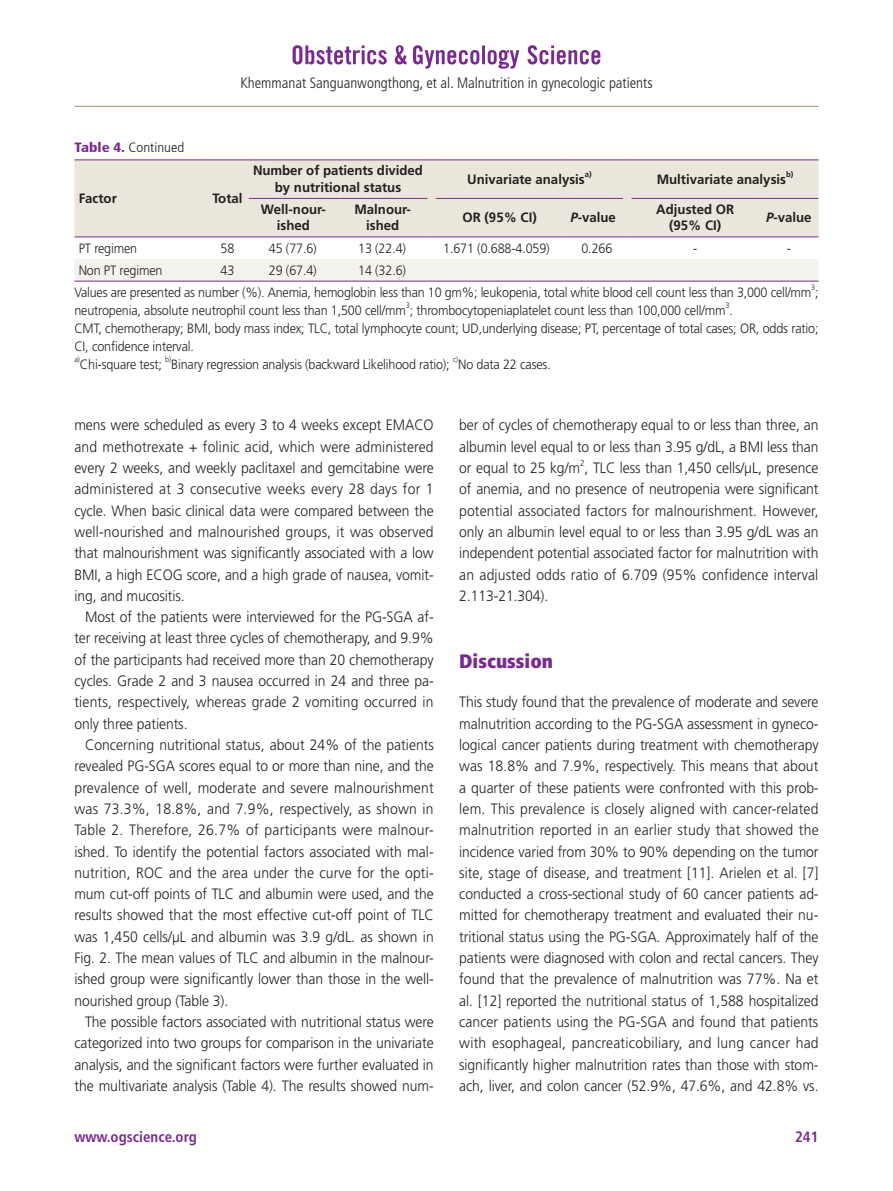
<style>
.page{position:relative;width:893px;height:1191px;background:#fff}
.page>*{position:absolute;margin:0;border:0;box-sizing:border-box;transform-origin:0 0}
.t1{font:900 condensed 19.5px "Frutiger LT Std";color:#792a91}
.t2{font:300 15px/21.3px "Frutiger LT Std";letter-spacing:-.005em;color:#231f20;text-align:justify;scale:.93 1}
.t3{font:300 condensed 15px "Frutiger LT Std";color:#231f20}
.t4{font:700 condensed 15px "Frutiger LT Std";color:#792a91}
.t5{font:300 13.5px/22.2px "Frutiger LT Std";letter-spacing:-.01em;color:#231f20;scale:.93 1}
.t6{font:700 13.5px/16.5px "Frutiger LT Std";color:#231f20;text-align:center}
.t7{font:300 condensed 13.5px "Frutiger LT Std";color:#231f20;scale:1.1 1}
.t8{font:300 8.7px "Frutiger LT Std";color:#231f20;scale:.93 1}
.t9{font:300 7.8px "Frutiger LT Std";color:#231f20;scale:.93 1}
.t10{font:700 7.8px "Frutiger LT Std";color:#231f20}
.s1{font-weight:900;color:#792a91}
.s2{font-style:italic}
</style>
<div class="page">
<hr style="left:74px;top:106px;width:745px;height:1px;background:#ad9676">
<svg style="left:527px;top:45px;width:73px;height:19px"></svg>
<svg style="left:413px;top:45px;width:106px;height:24px"></svg>
<svg style="left:293px;top:45px;width:114px;height:19px"></svg>
<div style="left:74px;top:160px;width:745px;height:76px;background:#ebe6db"></div>
<hr style="left:249px;top:198px;width:89px;height:1px;background:#792a91">
<hr style="left:338px;top:198px;width:89px;height:1px;background:#792a91">
<hr style="left:436px;top:198px;width:127px;height:1px;background:#792a91">
<hr style="left:563px;top:198px;width:60px;height:1px;background:#792a91">
<hr style="left:631px;top:198px;width:128px;height:1px;background:#792a91">
<hr style="left:759px;top:198px;width:60px;height:1px;background:#792a91">
<hr style="left:74px;top:159px;width:132px;height:1px;background:#792a91">
<hr style="left:249px;top:159px;width:89px;height:1px;background:#792a91">
<hr style="left:338px;top:159px;width:89px;height:1px;background:#792a91">
<hr style="left:436px;top:159px;width:127px;height:1px;background:#792a91">
<hr style="left:563px;top:159px;width:60px;height:1px;background:#792a91">
<hr style="left:631px;top:159px;width:128px;height:1px;background:#792a91">
<hr style="left:759px;top:159px;width:60px;height:1px;background:#792a91">
<hr style="left:74px;top:236px;width:132px;height:1px;background:#792a91">
<hr style="left:249px;top:236px;width:89px;height:1px;background:#792a91">
<hr style="left:338px;top:236px;width:89px;height:1px;background:#792a91">
<hr style="left:436px;top:236px;width:127px;height:1px;background:#792a91">
<hr style="left:563px;top:236px;width:60px;height:1px;background:#792a91">
<hr style="left:631px;top:236px;width:128px;height:1px;background:#792a91">
<hr style="left:759px;top:236px;width:60px;height:1px;background:#792a91">
<svg style="left:74px;top:259px;width:745px;height:23px;background:#efeae9"></svg>
<hr style="left:631px;top:281px;width:128px;height:1px;background:#792a91">
<hr style="left:759px;top:281px;width:60px;height:1px;background:#792a91">
<hr style="left:206px;top:159px;width:43px;height:1px;background:#792a91">
<hr style="left:206px;top:236px;width:43px;height:1px;background:#792a91">
<p class="t7" style="left:74px;top:139px;width:101px"><span class="s1">Table 4.</span> Continued</p>
<p class="t3" style="left:240px;top:74px;width:414px">Khemmanat Sanguanwongthong, et al. Malnutrition in gynecologic patients</p>
<p class="t6" style="left:79px;top:190px;width:40px">Factor</p>
<p class="t6" style="left:212px;top:190px;width:32px">Total</p>
<p class="t6" style="left:253px;top:162px;width:171px">Number of patients divided by nutritional status</p>
<p class="t6" style="left:467px;top:171px;width:119px">Univariate analysis</p>
<p class="t10" style="left:585px;top:170px;width:8px">a)</p>
<p class="t6" style="left:657px;top:171px;width:131px">Multivariate analysis</p>
<p class="t10" style="left:786px;top:170px;width:9px">b)</p>
<p class="t6" style="left:261px;top:201px;width:67px">Well-nour&shy;ished</p>
<p class="t6" style="left:354px;top:201px;width:58px">Malnour&shy;ished</p>
<p class="t6" style="left:462px;top:209px;width:76px">OR (95% CI)</p>
<p class="t6" style="left:570px;top:209px;width:47px"><span class="s2">P</span>-value</p>
<p class="t6" style="left:656px;top:201px;width:79px">Adjusted OR (95% CI)</p>
<p class="t6" style="left:766px;top:209px;width:47px"><span class="s2">P</span>-value</p>
<p class="t5" style="left:79px;top:237px;width:65px">PT regimen</p>
<p class="t5" style="left:221px;top:237px;width:16px">58</p>
<p class="t5" style="left:269px;top:237px;width:53px">45 (77.6)</p>
<p class="t5" style="left:358px;top:237px;width:53px">13 (22.4)</p>
<p class="t5" style="left:443px;top:237px;width:116px">1.671 (0.688-4.059)</p>
<p class="t5" style="left:581px;top:237px;width:35px">0.266</p>
<p class="t5" style="left:693px;top:237px;width:6px">-</p>
<p class="t5" style="left:787px;top:237px;width:6px">-</p>
<p class="t5" style="left:79px;top:259px;width:92px">Non PT regimen</p>
<p class="t5" style="left:221px;top:259px;width:16px">43</p>
<p class="t5" style="left:269px;top:259px;width:53px">29 (67.4)</p>
<p class="t5" style="left:74px;top:259px;width:802px;text-indent:284px">14 (32.6)<br>Values are presented as number (%). Anemia, hemoglobin less than 10 gm%; leukopenia, total white blood cell count less than 3,000 cell/mm ;</p>
<p class="t9" style="left:811px;top:283px;width:6px">3</p>
<p class="t9" style="left:406px;top:301px;width:6px">3</p>
<p class="t9" style="left:725px;top:301px;width:6px">3</p>
<p class="t5" style="left:74px;top:319px;width:802px;line-height:18px">CMT, chemotherapy; BMI, body mass index; TLC, total lymphocyte count; UD,underlying disease; PT, percentage of total cases; OR, odds ratio;<br>CI, confidence interval.</p>
<p class="t9" style="left:74px;top:355px;width:8px">a)</p>
<p class="t5" style="left:80px;top:353px;width:90px">Chi-square test;</p>
<p class="t9" style="left:165px;top:355px;width:8px">b)</p>
<p class="t5" style="left:171px;top:353px;width:301px">Binary regression analysis (backward Likelihood ratio);</p>
<p class="t9" style="left:453px;top:355px;width:7px">c)</p>
<p class="t5" style="left:458px;top:353px;width:101px">No data 22 cases.</p>
<p class="t5" style="left:74px;top:299px;width:709px">neutropenia, absolute neutrophil count less than 1,500 cell/mm ; thrombocytopeniaplatelet count less than 100,000 cell/mm .</p>
<p class="t2" style="left:74px;top:415px;width:388px">mens were scheduled as every 3 to 4 weeks except EMACO and methotrexate + folinic acid, which were administered every 2 weeks, and weekly paclitaxel and gemcitabine were administered at 3 consecutive weeks every 28 days for 1 cycle. When basic clinical data were compared between the well-nourished and malnourished groups, it was observed that malnourishment was significantly associated with a low BMI, a high ECOG score, and a high grade of nausea, vomit&shy;ing, and mucositis.</p>
<p class="t2" style="left:74px;top:606px;width:388px;text-indent:11px">Most of the patients were interviewed for the PG-SGA af&shy;ter receiving at least three cycles of chemotherapy, and 9.9% of the participants had received more than 20 chemotherapy cycles. Grade 2 and 3 nausea occurred in 24 and three pa&shy;tients, respectively, whereas grade 2 vomiting occurred in only three patients.</p>
<p class="t2" style="left:74px;top:734px;width:388px;text-indent:11px">Concerning nutritional status, about 24% of the patients revealed PG-SGA scores equal to or more than nine, and the prevalence of well, moderate and severe malnourishment was 73.3%, 18.8%, and 7.9%, respectively, as shown in Table 2. Therefore, 26.7% of participants were malnour&shy;ished. To identify the potential factors associated with mal&shy;nutrition, ROC and the area under the curve for the opti&shy;mum cut-off points of TLC and albumin were used, and the results showed that the most effective cut-off point of TLC was 1,450 cells/µL and albumin was 3.9 g/dL. as shown in Fig. 2. The mean values of TLC and albumin in the malnour&shy;ished group were significantly lower than those in the well&shy;nourished group (Table 3).</p>
<p class="t2" style="left:74px;top:1011px;width:388px;text-indent:11px">The possible factors associated with nutritional status were categorized into two groups for comparison in the univariate analysis, and the significant factors were further evaluated in the multivariate analysis (Table 4). The results showed num-</p>
<p class="t2" style="left:459px;top:415px;width:388px">ber of cycles of chemotherapy equal to or less than three, an albumin level equal to or less than 3.95 g/dL, a BMI less than or equal to 25 kg/m , TLC less than 1,450 cells/µL, presence</p>
<p class="t8" style="left:580px;top:458px;width:6px">2</p>
<p class="t2" style="left:459px;top:478px;width:388px">of anemia, and no presence of neutropenia were significant potential associated factors for malnourishment. However, only an albumin level equal to or less than 3.95 g/dL was an independent potential associated factor for malnutrition with an adjusted odds ratio of 6.709 (95% confidence interval 2.113-21.304).</p>
<h1 class="t1" style="left:459px;top:650px;width:95px">Discussion</h1>
<p class="t2" style="left:459px;top:691px;width:388px">This study found that the prevalence of moderate and severe malnutrition according to the PG-SGA assessment in gyneco&shy;logical cancer patients during treatment with chemotherapy was 18.8% and 7.9%, respectively. This means that about a quarter of these patients were confronted with this prob&shy;lem. This prevalence is closely aligned with cancer-related malnutrition reported in an earlier study that showed the incidence varied from 30% to 90% depending on the tumor site, stage of disease, and treatment [11]. Arielen et al. [7] conducted a cross-sectional study of 60 cancer patients ad&shy;mitted for chemotherapy treatment and evaluated their nu&shy;tritional status using the PG-SGA. Approximately half of the patients were diagnosed with colon and rectal cancers. They found that the prevalence of malnutrition was 77%. Na et al. [12] reported the nutritional status of 1,588 hospitalized cancer patients using the PG-SGA and found that patients with esophageal, pancreaticobiliary, and lung cancer had significantly higher malnutrition rates than those with stom&shy;ach, liver, and colon cancer (52.9%, 47.6%, and 42.8% vs.</p>
<p class="t4" style="left:74px;top:1128px;width:124px">www.ogscience.org</p>
<p class="t4" style="left:795px;top:1128px;width:25px">241</p>
</div>
